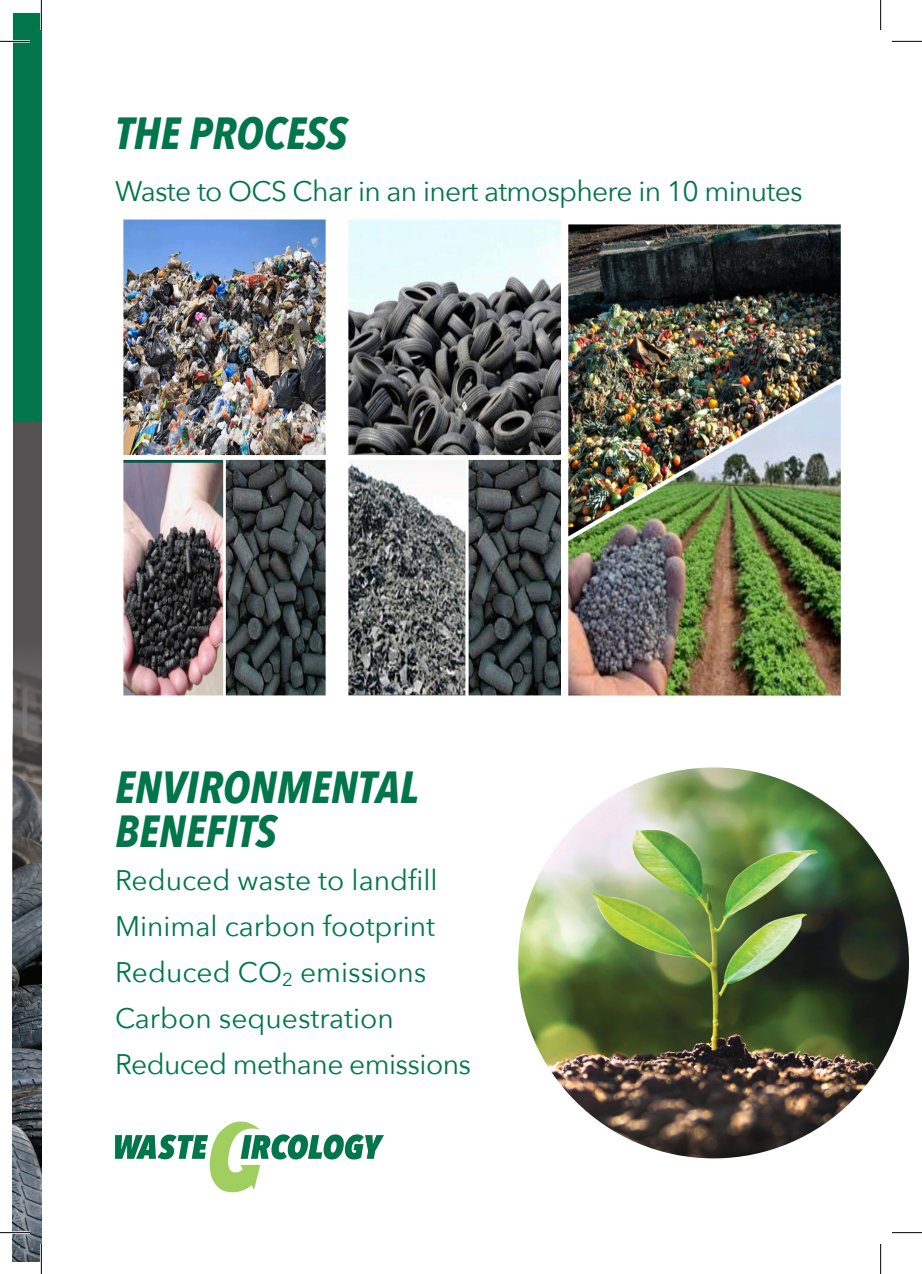
<style>
.page{position:relative;width:922px;height:1274px;background:#fff}
.page>*{position:absolute;margin:0;border:0;box-sizing:border-box;transform-origin:0 0}
.t1{font:italic 700 44.8px/44.4px "Avenir Next Condensed";color:#00764a}
.t2{font:28.2px/46px "Avenir Next";color:#00764a}
.t3{font:28.2px "Avenir Next";letter-spacing:-.025em;color:#00764a}
</style>
<div class="page">
<div style="left:13px;top:13px;width:28px;height:409px;background:#00764a"></div>
<div style="left:13px;top:422px;width:28px;height:838px;background:#545253"></div>
<img style="left:13px;top:664px;width:28px;height:596px">
<img style="left:518px;top:767px;width:391px;height:391px;border-radius:195px">
<svg style="left:115px;top:1121px;width:269px;height:72px"></svg>
<hr style="left:0;top:40px;width:30px;height:3px;background:#fff">
<hr style="left:0;top:1231px;width:30px;height:2px;background:#fff">
<hr style="left:40px;top:0;width:3px;height:30px;background:#fff">
<hr style="left:40px;top:1243px;width:3px;height:30px;background:#fff">
<hr style="left:0;top:41px;width:30px;height:1px;background:#000">
<hr style="left:892px;top:41px;width:30px;height:1px;background:#000">
<hr style="left:0;top:1232px;width:30px;height:1px;background:#000">
<hr style="left:892px;top:1232px;width:30px;height:1px;background:#000">
<hr style="left:41px;top:0;width:1px;height:30px;background:#000">
<hr style="left:41px;top:1243px;width:1px;height:30px;background:#000">
<hr style="left:880px;top:0;width:1px;height:30px;background:#000">
<hr style="left:880px;top:1243px;width:1px;height:30px;background:#000">
<img style="left:123px;top:219px;width:203px;height:477px">
<img style="left:348px;top:219px;width:213px;height:477px">
<img style="left:568px;top:224px;width:273px;height:472px">
<h1 class="t1" style="left:115px;top:111px;width:234px">THE PROCESS</h1>
<p class="t3" style="left:115px;top:167px;width:689px">Waste to OCS Char in an inert atmosphere in 10 minutes</p>
<h1 class="t1" style="left:115px;top:764px;width:305px">ENVIRONMENTAL<br>BENEFITS</h1>
<p class="t2" style="left:115px;top:855px;width:357px">Reduced waste to landfill<br>Minimal carbon footprint<br>Reduced CO<sub>2</sub> emissions<br>Carbon sequestration<br>Reduced methane emissions</p>
</div>
